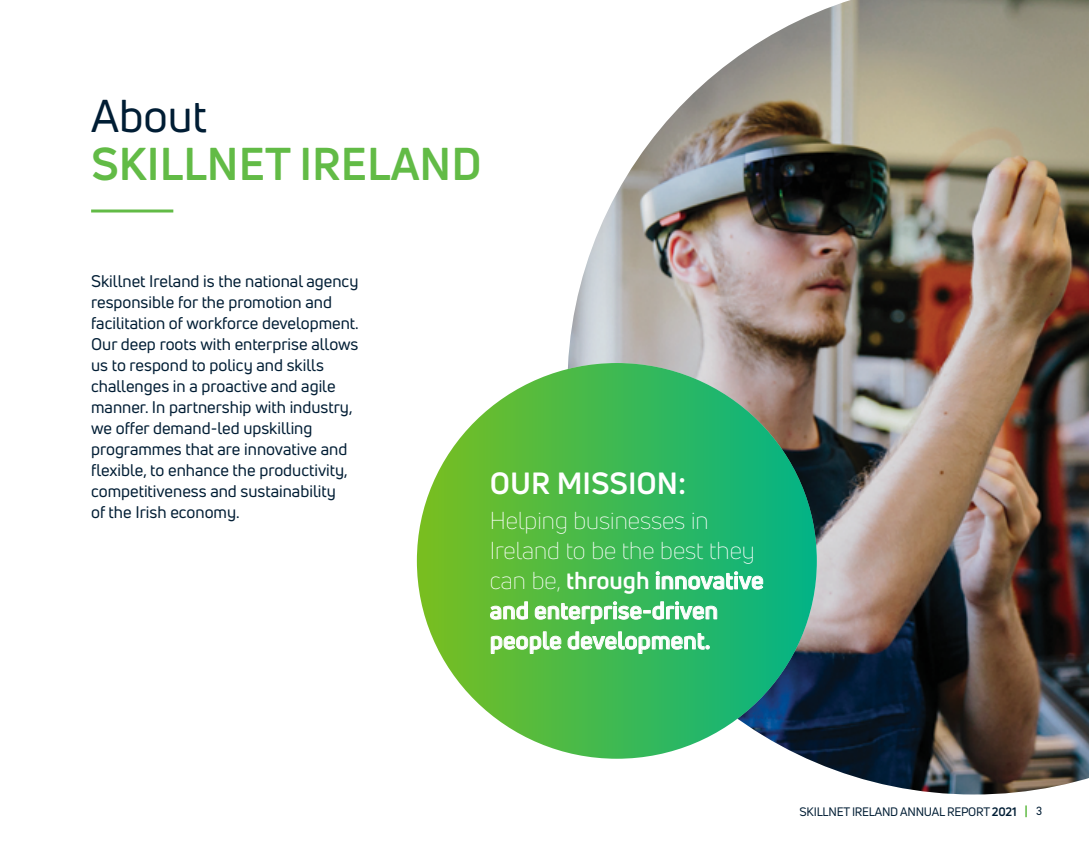
<style>
.page{position:relative;width:1089px;height:851px;background:#fff}
.page>*{position:absolute;margin:0;border:0;box-sizing:border-box;transform-origin:0 0}
.t1{font:700 45px "Uni Neue";color:#62bb46}
.t2{font:45px "Uni Neue";color:#001d34}
.t3{font:700 30px "Uni Neue";color:#fff}
.t4{font:700 24px/30px "Uni Neue";color:#fff}
.t5{font:16.5px/21px "Uni Neue";color:#001d34}
.t6{font:12px "Uni Neue";letter-spacing:-.02em;color:#001d34}
.t7{font:12px "DIN2014";color:#001d34}
.s1{font-weight:300}
.s2{font-weight:700}
</style>
<div class="page">
<img style="left:568px;top:0;width:521px;height:794px">
<hr style="left:91px;top:209px;width:82px;height:3px;background:#62bb46">
<svg style="left:417px;top:363px;width:399px;height:395px;background:#59b969"></svg>
<svg style="left:1025px;top:805px;width:1px;height:12px"></svg>
<h1 class="t2" style="left:91px;top:88px;width:117px">About</h1>
<h1 class="t1" style="left:91px;top:136px;width:392px">SKILLNET IRELAND</h1>
<p class="t5" style="left:91px;top:270px;width:269px">Skillnet Ireland is the national agency responsible for the promotion and facilitation of workforce development.<br>Our deep roots with enterprise allows us to respond to policy and skills challenges in a proactive and agile manner. In partnership with industry, we offer demand-led upskilling programmes that are innovative and flexible, to enhance the productivity, competitiveness and sustainability<br>of the Irish economy.</p>
<h2 class="t3" style="left:490px;top:464px;width:198px">OUR MISSION:</h2>
<h3 class="t4" style="left:490px;top:505px;width:275px"><span class="s1">Helping businesses in<br>Ireland to be the best they can be,</span> through innovative and enterprise-driven people development.</h3>
<p class="t6" style="left:799px;top:803px;width:218px">SKILLNET IRELAND ANNUAL REPORT <span class="s2">2021</span></p>
<p class="t7" style="left:1036px;top:803px;width:7px">3</p>
</div>
